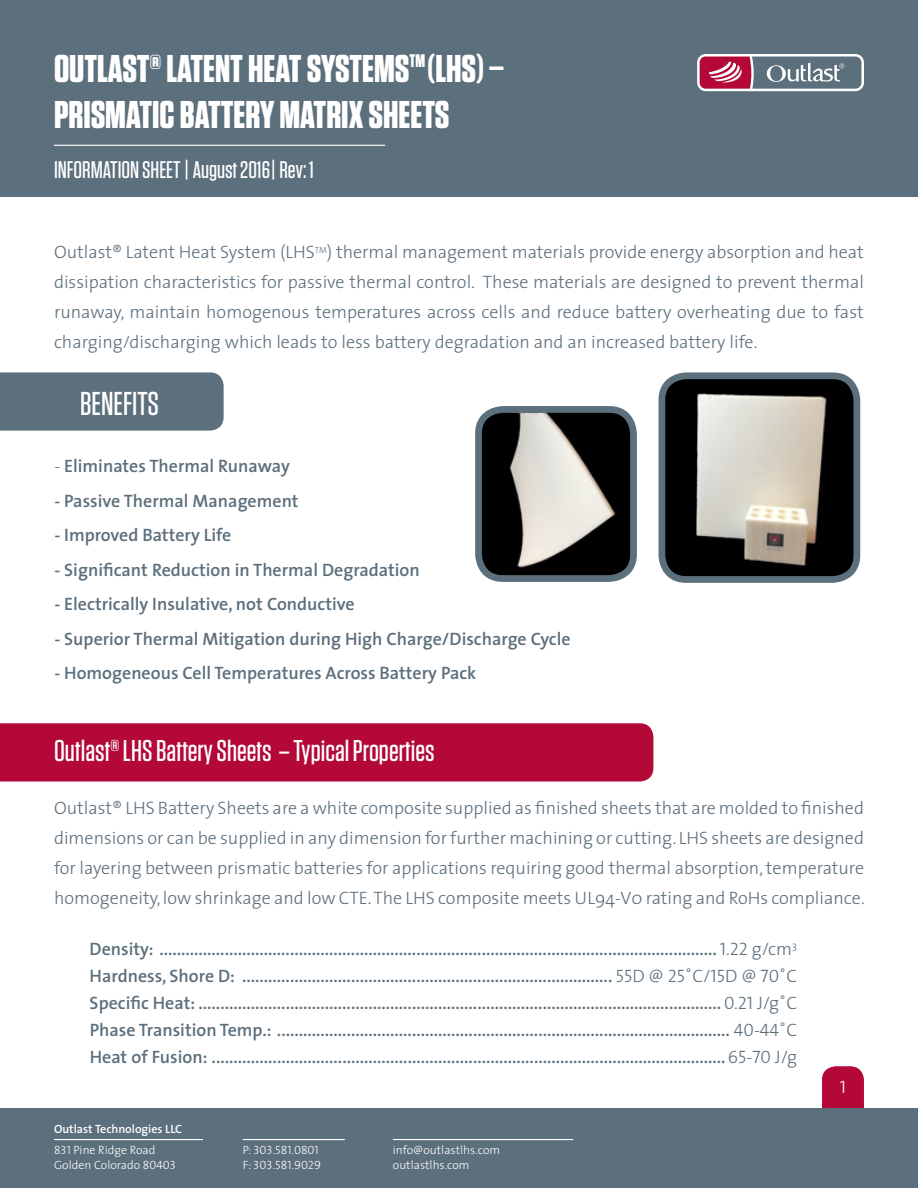
<style>
.page{position:relative;width:918px;height:1188px;background:#fff}
.page>*{position:absolute;margin:0;border:0;box-sizing:border-box;transform-origin:0 0}
.t1{font:700 38.55px/46.3px "Tungsten";color:#fff}
.t2{font:500 33px "Tungsten";color:#fff}
.t3{font:500 30px "Tungsten";color:#fff}
.t4{font:500 24px "Tungsten";color:#fff}
.t5{font:600 18px/27px "The Sans";color:#5c6f7c;text-align:justify}
.t6{font:300 18px/30px "The Sans";color:#5c6f7c;text-align:justify}
.t7{font:18px "The Sans Light Caps";color:#fff}
.t8{font:300 12px/14.4px "The Sans";color:#fff}
.t9{font:600 12px/21.8px "The Sans";color:#fff}
.t10{font:12px/14.4px "The Sans Light Caps";color:#fff}
.s1{font-weight:300}
.s2{font-family:"The Sans Light Caps";font-weight:400}
</style>
<div class="page">
<div style="left:822px;top:1066px;width:42px;height:90px;background:#b30838;border-radius:13px"></div>
<div style="left:0;top:1108px;width:918px;height:80px;background:#5c6f7c"></div>
<div style="left:0;top:0;width:918px;height:197px;background:#5c6f7c"></div>
<svg style="left:697px;top:54px;width:167px;height:37px"></svg>
<hr style="left:54px;top:1139px;width:149px;height:1px;background:#fff">
<hr style="left:243px;top:1139px;width:102px;height:1px;background:#fff">
<hr style="left:393px;top:1139px;width:180px;height:1px;background:#fff">
<hr style="left:54px;top:145px;width:331px;height:1px;background:#fff">
<img style="left:667px;top:380px;width:185px;height:195px">
<div style="left:659px;top:372px;width:201px;height:211px;border:7px solid #5c6f7c;border-radius:24px"></div>
<div style="left:0;top:723px;width:653px;height:59px;background:#b30838"></div>
<div style="left:0;top:372px;width:224px;height:59px;background:#5c6f7c"></div>
<img style="left:483px;top:414px;width:146px;height:160px">
<div style="left:475px;top:406px;width:162px;height:176px;border:7px solid #5c6f7c;border-radius:24px"></div>
<h1 class="t1" style="left:54px;top:46px;width:452px">OUTLAST® LATENT HEAT SYSTEMS<sup>TM</sup> (LHS) –<br>PRISMATIC BATTERY MATRIX SHEETS</h1>
<h3 class="t4" style="left:54px;top:158px;width:261px">INFORMATION SHEET | August 2016| Rev: 1</h3>
<p class="t6" style="left:54px;top:237px;width:812px">Outlast® Latent Heat System (LHS<sup>TM</sup>) thermal management materials provide energy absorption and heat dissipation characteristics for passive thermal control. These materials are designed to prevent thermal runaway, maintain homogenous temperatures across cells and reduce battery overheating due to fast charging/discharging which leads to less battery degradation and an increased battery life.</p>
<h2 class="t2" style="left:80px;top:386px;width:80px">BENEFITS</h2>
<p class="t5" style="left:54px;top:452px;width:237px"><span class="s1">-</span> Eliminates Thermal Runaway</p>
<p class="t5" style="left:54px;top:487px;width:246px">- Passive Thermal Management</p>
<p class="t5" style="left:54px;top:521px;width:179px">- Improved Battery Life</p>
<p class="t5" style="left:54px;top:556px;width:367px">- Significant Reduction in Thermal Degradation</p>
<p class="t5" style="left:54px;top:590px;width:302px">- Electrically Insulative, not Conductive</p>
<p class="t5" style="left:54px;top:625px;width:518px">- Superior Thermal Mitigation during High Charge/Discharge Cycle</p>
<p class="t5" style="left:54px;top:659px;width:424px">- Homogeneous Cell Temperatures Across Battery Pack</p>
<h3 class="t3" style="left:54px;top:735px;width:382px">Outlast® LHS Battery Sheets – Typical Properties</h3>
<p class="t6" style="left:54px;top:793px;width:812px">Outlast® LHS Battery Sheets are a white composite supplied as finished sheets that are molded to finished dimensions or can be supplied in any dimension for further machining or cutting. LHS sheets are designed for layering between prismatic batteries for applications requiring good thermal absorption, temperature homogeneity, low shrinkage and low CTE. The LHS composite meets UL94-V0 rating and RoHs compliance.</p>
<p class="t5" style="left:90px;top:935px;width:709px">Density: ................................................................................................................................ <span class="s2">1.22</span> <span class="s1">g/cm</span><sup>3<br></sup>Hardness, Shore D: ..................................................................................... <span class="s2">55D @ 25˚C/15D @ 70˚C </span>Specific Heat: ........................................................................................................................ <span class="s2">0.21</span> <span class="s1">J/g</span><span class="s2">˚C </span>Phase Transition Temp.: ........................................................................................................ <span class="s2">40-44˚C </span>Heat of Fusion: ......................................................................................................................<span class="s2">65-70</span> <span class="s1">J/g</span></p>
<p class="t9" style="left:54px;top:1117px;width:130px">Outlast Technologies LLC<br><span class="s2">831</span> <span class="s1">Pine Ridge Road</span></p>
<p class="t8" style="left:54px;top:1157px;width:124px">Golden Colorado <span class="s2">80403</span></p>
<p class="t10" style="left:243px;top:1143px;width:80px">P: 303.581.0801<br>F: 303.581.9029</p>
<p class="t8" style="left:393px;top:1143px;width:109px">info@outlastlhs.com outlastlhs.com</p>
<p class="t8" style="left:393px;top:1143px;width:157px">thermalsystem @outlast.com</p>
<p class="t7" style="left:840px;top:1072px;width:8px">1</p>
</div>
